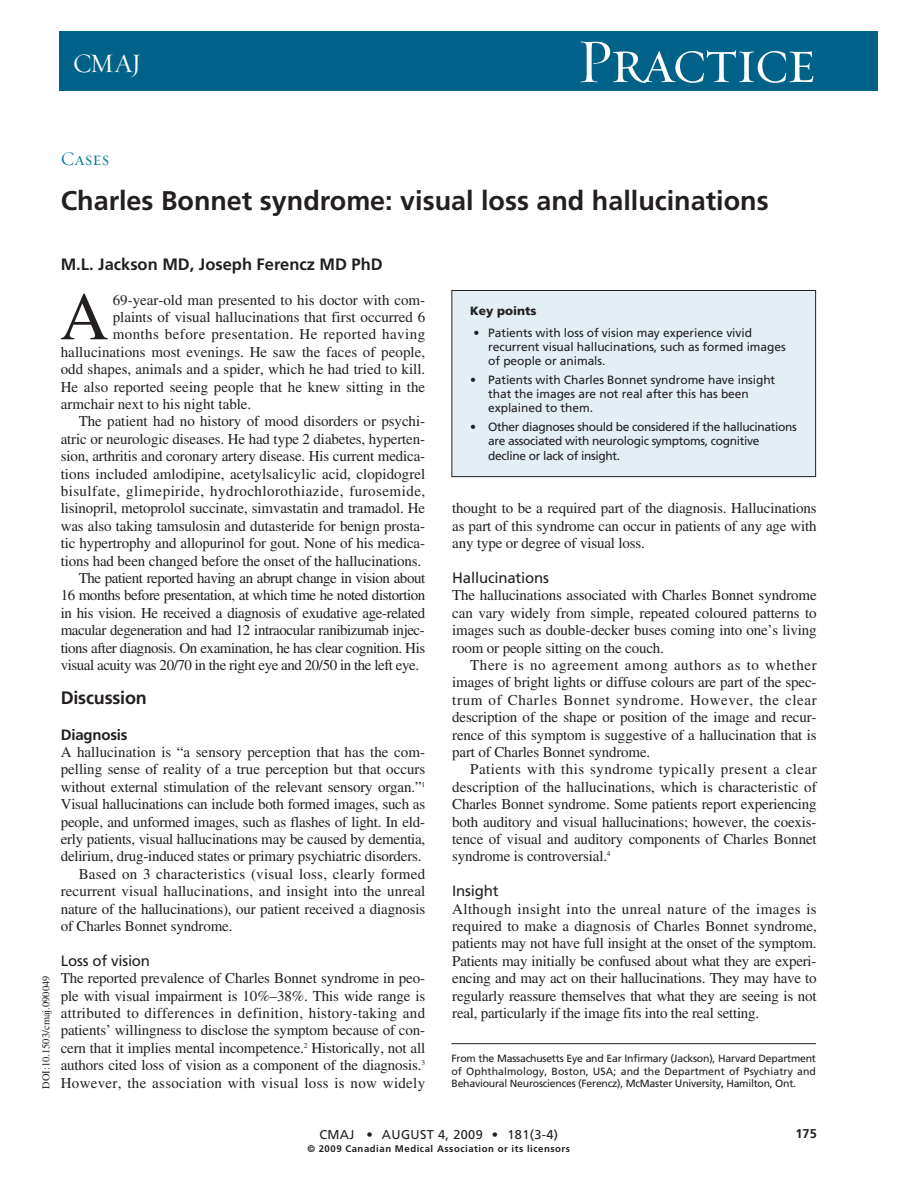
<style>
.page{position:relative;width:918px;height:1188px;background:#fff}
.page>*{position:absolute;margin:0;border:0;box-sizing:border-box;transform-origin:0 0}
.t1{font:67.5px "Times";color:#231f20}
.t2{font:63px "Requiem Display HTF Small Caps";letter-spacing:-.035em;color:#fff}
.t3{font:700 27px "Frutiger";color:#231f20}
.t4{font:27px "Requiem Display HTF Roman";color:#fff}
.t5{font:19.5px "Requiem Display HTF Small Caps";color:#00779e}
.t6{font:700 18px "Frutiger";letter-spacing:-.01em;color:#231f20}
.t7{font:700 16.5px "Frutiger";color:#231f20}
.t8{font:15px/17.4px "Times";letter-spacing:-.01em;color:#231f20;text-align:justify}
.t9{font:15px "Times";letter-spacing:-.03em;color:#231f20}
.t10{font:15px "Times";letter-spacing:.03em;color:#231f20}
.t11{font:15px "Times";letter-spacing:.01em;color:#231f20}
.t12{font:15px "Times";letter-spacing:.015em;color:#231f20}
.t13{font:15px "Frutiger";letter-spacing:-.01em;color:#231f20}
.t14{font:700 15px "Frutiger";letter-spacing:-.01em;color:#231f20}
.t15{font:12.75px "Frutiger";letter-spacing:.025em;color:#231f20}
.t16{font:700 12.75px "Frutiger";color:#231f20}
.t17{font:12px/14.2px "Frutiger";letter-spacing:-.005em;color:#231f20}
.t18{font:12px/14.2px "Frutiger";letter-spacing:-.03em;color:#231f20}
.t19{font:900 12px "Frutiger";color:#231f20}
.t20{font:10.5px/12.8px "Frutiger";letter-spacing:-.025em;color:#231f20;text-align:justify}
.t21{font:10.5px "Times";color:#231f20}
.t22{font:700 9.6px "Frutiger";letter-spacing:.055em;color:#231f20}
</style>
<div class="page">
<hr style="left:452px;top:1043px;width:364px;height:1px;background:#231f20">
<div style="left:59px;top:32px;width:819px;height:60px;background:#006189"></div>
<div style="left:452px;top:290px;width:364px;height:187px;background:#e3eff5"></div>
<div style="left:452px;top:290px;width:364px;height:187px;border:1px solid #231f20"></div>
<h3 class="t4" style="left:73px;top:53px;width:70px">CMAJ</h3>
<h2 class="t2" style="left:577px;top:23px;width:241px">Practice</h2>
<h3 class="t5" style="left:61px;top:147px;width:50px">Cases</h3>
<h3 class="t3" style="left:61px;top:189px;width:709px">Charles Bonnet syndrome: visual loss and hallucinations</h3>
<p class="t21" style="left:42px;top:1089px;width:115px;rotate:-90deg">DOI:10.1503/cmaj.090049</p>
<p class="t7" style="left:61px;top:258px;width:323px">M.L. Jackson MD, Joseph Ferencz MD PhD</p>
<h1 class="t1" style="left:60px;top:292px;width:50px">A</h1>
<p class="t8" style="left:113px;top:292px;width:314px">69-year-old man presented to his doctor with com-</p>
<p class="t8" style="left:113px;top:310px;width:314px">plaints of visual hallucinations that first occurred 6</p>
<p class="t10" style="left:113px;top:329px;width:314px">months before presentation. He reported having</p>
<p class="t8" style="left:61px;top:344px;width:366px">hallucinations most evenings. He saw the faces of people,</p>
<p class="t8" style="left:61px;top:362px;width:366px">odd shapes, animals and a spider, which he had tried to kill.</p>
<p class="t8" style="left:61px;top:379px;width:366px">He also reported seeing people that he knew sitting in the</p>
<p class="t8" style="left:61px;top:397px;width:192px">armchair next to his night table.</p>
<p class="t8" style="left:79px;top:414px;width:348px">The patient had no history of mood disorders or psychi-</p>
<p class="t8" style="left:61px;top:431px;width:366px">atric or neurologic diseases. He had type 2 diabetes, hyperten-</p>
<p class="t8" style="left:61px;top:449px;width:366px">sion, arthritis and coronary artery disease. His current medica-</p>
<p class="t8" style="left:61px;top:466px;width:366px">tions included amlodipine, acetylsalicylic acid, clopidogrel</p>
<p class="t10" style="left:61px;top:485px;width:366px">bisulfate, glimepiride, hydrochlorothiazide, furosemide,</p>
<p class="t8" style="left:61px;top:501px;width:366px">lisinopril, metoprolol succinate, simvastatin and tramadol. He</p>
<p class="t8" style="left:61px;top:518px;width:366px">was also taking tamsulosin and dutasteride for benign prosta-</p>
<p class="t8" style="left:61px;top:536px;width:366px">tic hypertrophy and allopurinol for gout. None of his medica-</p>
<p class="t8" style="left:61px;top:553px;width:362px">tions had been changed before the onset of the hallucinations.</p>
<p class="t9" style="left:79px;top:572px;width:348px">The patient reported having an abrupt change in vision about</p>
<p class="t9" style="left:61px;top:590px;width:366px">16 months before presentation, at which time he noted distortion</p>
<p class="t8" style="left:61px;top:605px;width:366px">in his vision. He received a diagnosis of exudative age-related</p>
<p class="t9" style="left:61px;top:625px;width:366px">macular degeneration and had 12 intraocular ranibizumab injec-</p>
<p class="t9" style="left:61px;top:642px;width:366px">tions after diagnosis. On examination, he has clear cognition. His</p>
<p class="t9" style="left:61px;top:659px;width:360px">visual acuity was 20/70 in the right eye and 20/50 in the left eye.</p>
<p class="t6" style="left:61px;top:691px;width:88px">Discussion</p>
<p class="t14" style="left:61px;top:728px;width:68px">Diagnosis</p>
<p class="t8" style="left:61px;top:745px;width:366px">A hallucination is “a sensory perception that has the com-</p>
<p class="t8" style="left:61px;top:762px;width:366px">pelling sense of reality of a true perception but that occurs</p>
<p class="t8" style="left:61px;top:779px;width:366px">without external stimulation of the relevant sensory organ.”<sup>1</sup></p>
<p class="t8" style="left:61px;top:797px;width:366px">Visual hallucinations can include both formed images, such as</p>
<p class="t8" style="left:61px;top:814px;width:366px">people, and unformed images, such as flashes of light. In eld-</p>
<p class="t8" style="left:61px;top:832px;width:366px">erly patients, visual hallucinations may be caused by dementia,</p>
<p class="t8" style="left:61px;top:849px;width:362px">delirium, drug-induced states or primary psychiatric disorders.</p>
<p class="t12" style="left:79px;top:868px;width:348px">Based on 3 characteristics (visual loss, clearly formed</p>
<p class="t11" style="left:61px;top:886px;width:366px">recurrent visual hallucinations, and insight into the unreal</p>
<p class="t8" style="left:61px;top:901px;width:366px">nature of the hallucinations), our patient received a diagnosis</p>
<p class="t8" style="left:61px;top:919px;width:173px">of Charles Bonnet syndrome.</p>
<p class="t13" style="left:61px;top:954px;width:91px">Loss of vision</p>
<p class="t8" style="left:61px;top:971px;width:366px">The reported prevalence of Charles Bonnet syndrome in peo&shy;ple with visual impairment is 10%–38%. This wide range is attributed to differences in definition, history-taking and patients’ willingness to disclose the symptom because of con&shy;cern that it implies mental incompetence.<sup>2</sup> Historically, not all authors cited loss of vision as a component of the diagnosis.<sup>3<br></sup>However, the association with visual loss is now widely</p>
<p class="t19" style="left:470px;top:306px;width:68px">Key points</p>
<p class="t17" style="left:488px;top:326px;width:299px;text-indent:-15px">• Patients with loss of vision may experience vivid recurrent visual hallucinations, such as formed images of people or animals.</p>
<p class="t17" style="left:488px;top:374px;width:289px;text-indent:-18px">• Patients with Charles Bonnet syndrome have insight that the images are not real after this has been explained to them.</p>
<p class="t18" style="left:488px;top:421px;width:310px;text-indent:-18px">• Other diagnoses should be considered if the hallucinations are associated with neurologic symptoms, cognitive decline or lack of insight.</p>
<p class="t8" style="left:452px;top:501px;width:366px">thought to be a required part of the diagnosis. Hallucinations as part of this syndrome can occur in patients of any age with any type or degree of visual loss.</p>
<p class="t13" style="left:452px;top:572px;width:98px">Hallucinations</p>
<p class="t8" style="left:452px;top:588px;width:366px">The hallucinations associated with Charles Bonnet syndrome can vary widely from simple, repeated coloured patterns to images such as double-decker buses coming into one’s living room or people sitting on the couch.</p>
<p class="t8" style="left:452px;top:658px;width:366px;text-indent:18px">There is no agreement among authors as to whether images of bright lights or diffuse colours are part of the spec&shy;trum of Charles Bonnet syndrome. However, the clear description of the shape or position of the image and recur&shy;rence of this symptom is suggestive of a hallucination that is part of Charles Bonnet syndrome.</p>
<p class="t8" style="left:452px;top:762px;width:366px;text-indent:18px">Patients with this syndrome typically present a clear description of the hallucinations, which is characteristic of Charles Bonnet syndrome. Some patients report experiencing both auditory and visual hallucinations; however, the coexis&shy;tence of visual and auditory components of Charles Bonnet syndrome is controversial.<sup>4</sup></p>
<p class="t13" style="left:452px;top:885px;width:48px">Insight</p>
<p class="t8" style="left:452px;top:901px;width:366px">Although insight into the unreal nature of the images is required to make a diagnosis of Charles Bonnet syndrome, patients may not have full insight at the onset of the symptom.<br>Patients may initially be confused about what they are experi&shy;encing and may act on their hallucinations. They may have to regularly reassure themselves that what they are seeing is not real, particularly if the image fits into the real setting.</p>
<p class="t20" style="left:452px;top:1053px;width:366px">From the Massachusetts Eye and Ear Infirmary (Jackson), Harvard Department of Ophthalmology, Boston, USA; and the Department of Psychiatry and Behavioural Neurosciences (Ferencz), McMaster University, Hamilton, Ont.</p>
<p class="t15" style="left:319px;top:1130px;width:240px">CMAJ • AUGUST 4, 2009 • 181(3-4)</p>
<p class="t22" style="left:307px;top:1145px;width:264px">© 2009 Canadian Medical Association or its licensors</p>
<p class="t16" style="left:796px;top:1128px;width:23px">175</p>
</div>
